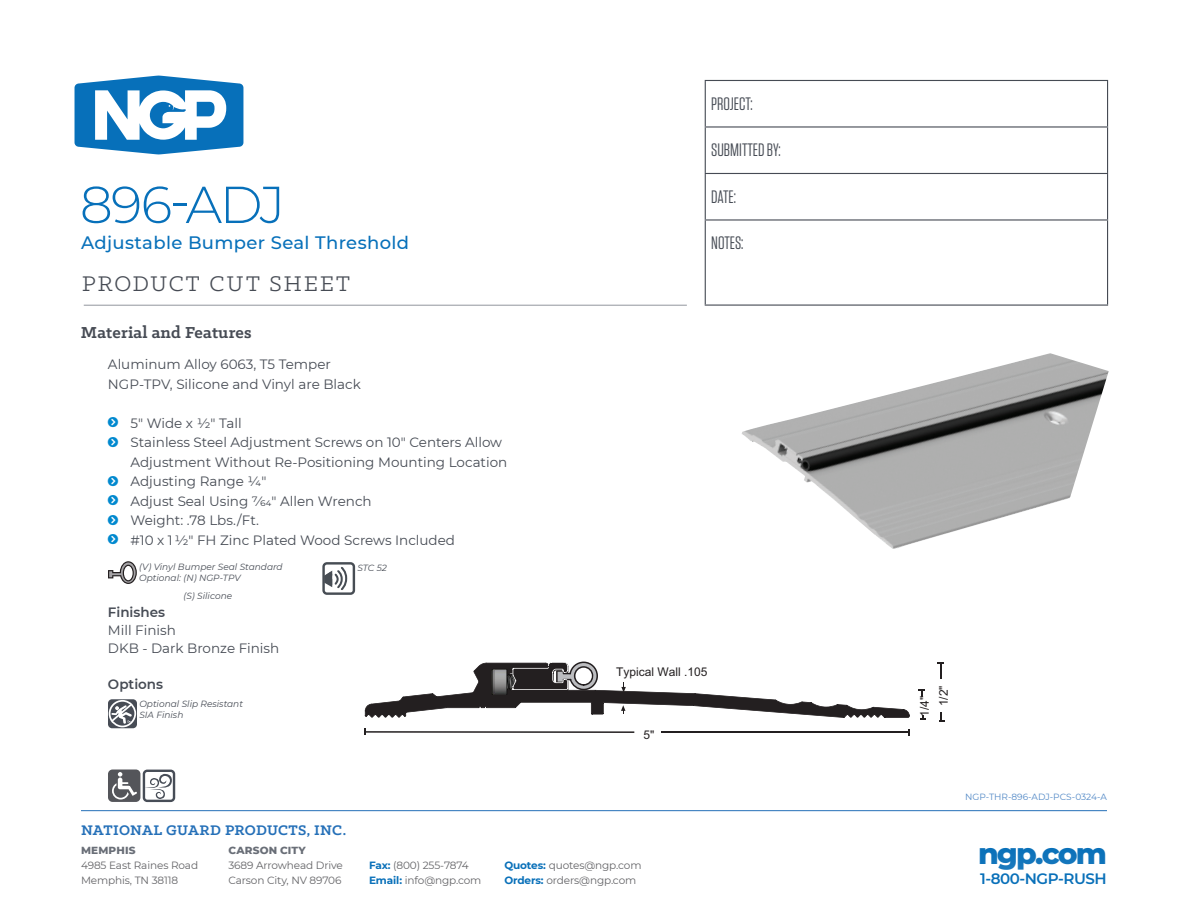
<style>
.page{position:relative;width:1188px;height:918px;background:#fff}
.page>*{position:absolute;margin:0;border:0;box-sizing:border-box;transform-origin:0 0}
.CUT_HD1{font:300 51.9px "Montserrat";letter-spacing:-.04em;color:#0770ba}
.t1{font:800 29.85px "Montserrat";letter-spacing:-.065em;color:#0970b9}
.t2{font:24px "Klinic Slab";letter-spacing:.085em;color:#464b54}
.t3{font:18px "Tungsten";color:#464b54}
.CUT_HD2{font:500 18px "Montserrat";letter-spacing:.02em;color:#0770ba}
.CUT_HD3{font:700 18px "Klinic Slab";letter-spacing:.01em;color:#464b54}
.t4{font:700 15.75px "Klinic Slab";letter-spacing:.01em;color:#2570b8}
.t5{font:600 15.15px "Montserrat";letter-spacing:-.03em;color:#0970b9}
.CUT_BULLETS_REG{font:13.5px/19.5px "Montserrat";color:#464b54}
.CUT_BULLETS_REG-2{font:600 13.5px "Montserrat";color:#464b54}
.t6{font:12px "Arial";color:#231f20}
.t7{font:10.5px/15px "Montserrat";letter-spacing:-.01em;color:#636366}
.t8{font:800 10.5px "Montserrat";letter-spacing:.015em;color:#696e77}
.CUT_CUTLINES{font:italic 9px/10.8px "Montserrat";color:#464b54}
.t9{font:9px "Montserrat";color:#5188c6}
.s1{font-weight:700;color:#0970b9}
</style>
<div class="page">
<svg style="left:75px;top:76px;width:168px;height:78px"></svg>
<hr style="left:705px;top:81px;width:1px;height:45px;background:#464b54">
<hr style="left:705px;top:128px;width:1px;height:45px;background:#464b54">
<hr style="left:705px;top:174px;width:1px;height:45px;background:#464b54">
<hr style="left:705px;top:221px;width:1px;height:84px;background:#464b54">
<hr style="left:705px;top:80px;width:403px;height:1px;background:#464b54">
<hr style="left:1107px;top:81px;width:1px;height:45px;background:#464b54">
<hr style="left:1107px;top:128px;width:1px;height:45px;background:#464b54">
<hr style="left:1107px;top:174px;width:1px;height:45px;background:#464b54">
<hr style="left:1107px;top:221px;width:1px;height:84px;background:#464b54">
<hr style="left:705px;top:126px;width:403px;height:2px;background:#464b54">
<hr style="left:705px;top:173px;width:403px;height:1px;background:#464b54">
<hr style="left:705px;top:219px;width:403px;height:2px;background:#464b54">
<hr style="left:705px;top:305px;width:403px;height:1px;background:#464b54">
<hr style="left:84px;top:305px;width:603px;height:1px;background:#91959d">
<hr style="left:81px;top:810px;width:1026px;height:1px;background:#2570b8">
<svg style="left:365px;top:661px;width:545px;height:57px"></svg>
<svg style="left:908px;top:729px;width:2px;height:7px"></svg>
<hr style="left:365px;top:731px;width:269px;height:2px;background:#231f20">
<hr style="left:661px;top:732px;width:248px;height:1px;background:#231f20">
<svg style="left:938px;top:663px;width:6px;height:16px"></svg>
<svg style="left:939px;top:712px;width:6px;height:9px"></svg>
<svg style="left:919px;top:689px;width:6px;height:8px"></svg>
<svg style="left:920px;top:716px;width:6px;height:4px"></svg>
<svg style="left:108px;top:561px;width:29px;height:23px"></svg>
<svg style="left:108px;top:699px;width:29px;height:29px"></svg>
<img style="left:742px;top:353px;width:367px;height:196px">
<div style="left:322px;top:562px;width:33px;height:33px;border:2px solid #474d54;border-radius:3px"></div>
<svg style="left:323px;top:566px;width:25px;height:25px"></svg>
<div style="left:143px;top:770px;width:32px;height:32px;border:2px solid #474d57;border-radius:3px"></div>
<svg style="left:144px;top:774px;width:28px;height:25px"></svg>
<div style="left:108px;top:770px;width:32px;height:32px;background:#54555a;border-radius:5px"></div>
<svg style="left:112px;top:772px;width:25px;height:28px"></svg>
<p class="CUT_HD1" style="left:80px;top:169px;width:207px">896-ADJ</p>
<p class="CUT_HD2" style="left:81px;top:230px;width:330px">Adjustable Bumper Seal Threshold</p>
<h3 class="t2" style="left:82px;top:269px;width:269px">PRODUCT CUT SHEET</h3>
<p class="CUT_HD3" style="left:81px;top:320px;width:172px">Material and Features</p>
<p class="CUT_BULLETS_REG" style="left:108px;top:354px;width:224px">Aluminum Alloy 6063, T5 Temper</p>
<p class="CUT_BULLETS_REG" style="left:108px;top:374px;width:254px">NGP-TPV, Silicone and Vinyl are Black</p>
<p class="CUT_BULLETS_REG" style="left:130px;top:413px;width:113px">5" Wide x 1/2" Tall</p>
<p class="CUT_BULLETS_REG" style="left:130px;top:432px;width:378px">Stainless Steel Adjustment Screws on 10" Centers Allow<br>Adjustment Without Re-Positioning Mounting Location</p>
<p class="CUT_BULLETS_REG" style="left:130px;top:471px;width:137px">Adjusting Range 1/4"</p>
<p class="CUT_BULLETS_REG" style="left:130px;top:491px;width:243px">Adjust Seal Using 7/64" Allen Wrench</p>
<p class="CUT_BULLETS_REG" style="left:130px;top:510px;width:130px">Weight: .78 Lbs./Ft.</p>
<p class="CUT_BULLETS_REG" style="left:130px;top:530px;width:326px">#10 x 1 1/2" FH Zinc Plated Wood Screws Included</p>
<p class="CUT_CUTLINES" style="left:139px;top:562px;width:145px">(V) Vinyl Bumper Seal Standard<br>Optional: (N) NGP-TPV</p>
<p class="CUT_CUTLINES" style="left:183px;top:590px;width:50px">(S) Silicone</p>
<p class="CUT_BULLETS_REG-2" style="left:108px;top:603px;width:59px">Finishes</p>
<p class="CUT_BULLETS_REG" style="left:108px;top:620px;width:69px">Mill Finish</p>
<p class="CUT_BULLETS_REG" style="left:108px;top:638px;width:173px">DKB - Dark Bronze Finish</p>
<p class="CUT_BULLETS_REG-2" style="left:108px;top:675px;width:57px">Options</p>
<p class="CUT_CUTLINES" style="left:139px;top:698px;width:105px">Optional Slip Resistant<br>SIA Finish</p>
<p class="CUT_CUTLINES" style="left:357px;top:562px;width:31px">STC 52</p>
<p class="t4" style="left:81px;top:820px;width:267px">NATIONAL GUARD PRODUCTS, INC.</p>
<h3 class="t3" style="left:711px;top:94px;width:43px">PROJECT:</h3>
<h3 class="t3" style="left:711px;top:141px;width:71px">SUBMITTED BY:</h3>
<h3 class="t3" style="left:711px;top:187px;width:26px">DATE:</h3>
<h3 class="t3" style="left:711px;top:234px;width:34px">NOTES:</h3>
<p class="t6" style="left:616px;top:664px;width:93px">Typical Wall .105</p>
<p class="t6" style="left:644px;top:727px;width:12px">5"</p>
<p class="t8" style="left:81px;top:843px;width:56px">MEMPHIS</p>
<p class="t7" style="left:81px;top:858px;width:119px">4985 East Raines Road<br>Memphis, TN 38118</p>
<p class="t8" style="left:228px;top:843px;width:79px">CARSON CITY</p>
<p class="t7" style="left:228px;top:858px;width:116px">3689 Arrowhead Drive<br>Carson City, NV 89706</p>
<p class="t7" style="left:369px;top:858px;width:114px"><span class="s1">Fax:</span> (800) 255-7874<br><span class="s1">Email:</span> info@ngp.com</p>
<p class="t7" style="left:504px;top:858px;width:139px"><span class="s1">Quotes:</span> quotes@ngp.com<br><span class="s1">Orders:</span> orders@ngp.com</p>
<p class="t6" style="left:917px;top:717px;width:22px;rotate:-90deg">1/4"</p>
<p class="t6" style="left:936px;top:706px;width:22px;rotate:-90deg">1/2"</p>
<p class="t9" style="left:965px;top:791px;width:143px">NGP-THR-896-ADJ-PCS-0324-A</p>
<h2 class="t1" style="left:978px;top:831px;width:130px">ngp.com</h2>
<p class="t5" style="left:980px;top:868px;width:128px">1-800-NGP-RUSH</p>
</div>
